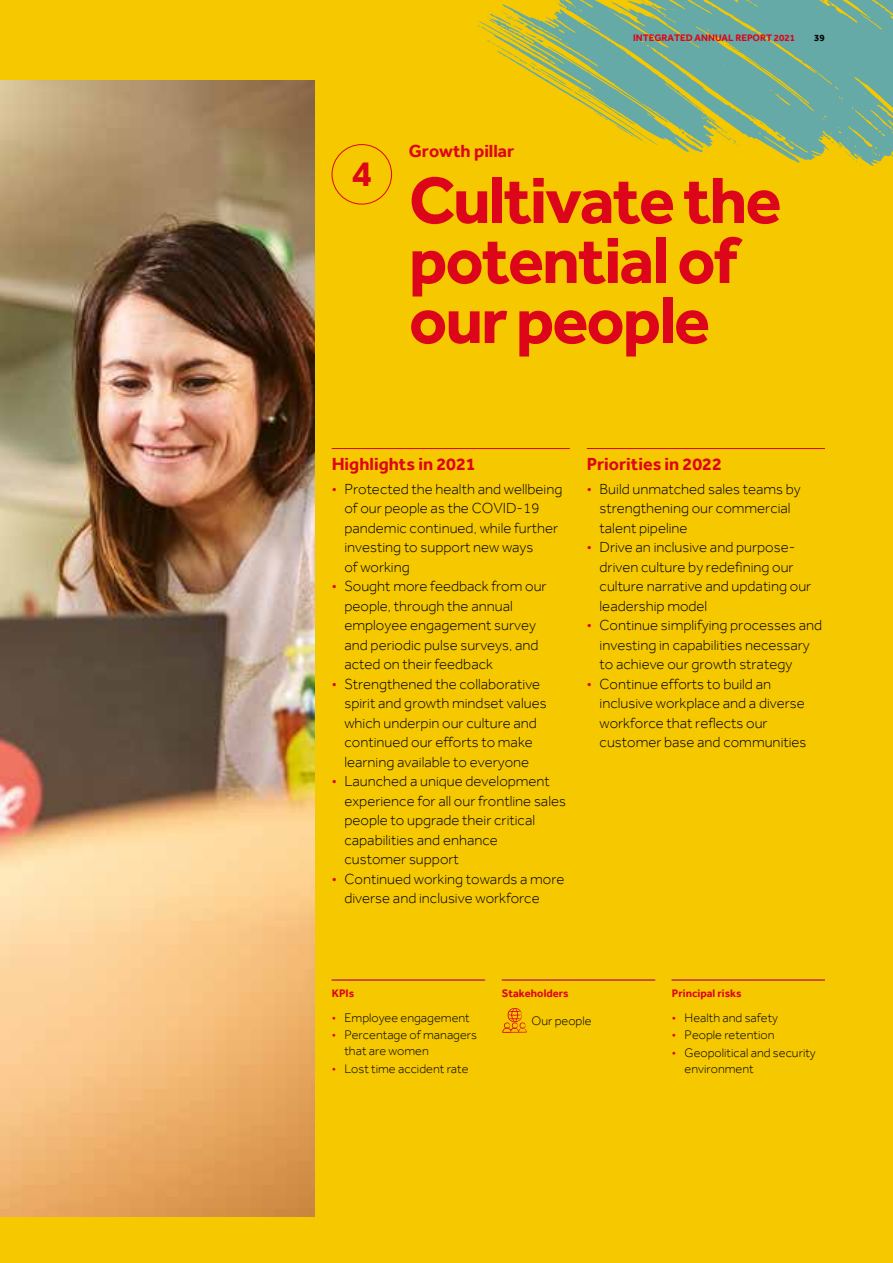
<style>
.page{position:relative;width:893px;height:1263px;background:#f5c800}
.page>*{position:absolute;margin:0;border:0;box-sizing:border-box;transform-origin:0 0}
.t1{font:700 67.5px/60px "Effra";letter-spacing:-.03em;color:#dd0519}
.t2{font:700 37.5px "Effra";color:#dd0519}
.t3{font:700 18px "Effra";color:#dd0519}
.t4{font:300 15px/19.5px "Effra";color:#000}
.t5{font:300 12.75px/15.8px "Effra";color:#000}
.t6{font:700 11.25px "Effra";color:#dd0519}
.t7{font:700 9.75px "Effra";color:#dd0519}
.t8{font:700 9.75px "Effra";color:#000}
.s1{color:#dd0519}
</style>
<div class="page">
<img style="left:0;top:81px;width:315px;height:1135px">
<svg style="left:477px;top:0;width:416px;height:166px;fill:#65aaa7"></svg>
<div style="left:332px;top:144px;width:60px;height:60px;border:1px solid #dd0519;border-radius:50%"></div>
<hr style="left:332px;top:448px;width:238px;height:1px;background:#dd0519">
<hr style="left:587px;top:448px;width:238px;height:1px;background:#dd0519">
<hr style="left:502px;top:980px;width:154px;height:1px;background:#878786">
<hr style="left:671px;top:980px;width:154px;height:1px;background:#878786">
<hr style="left:332px;top:980px;width:154px;height:1px;background:#878786">
<hr style="left:332px;top:980px;width:153px;height:1px;background:#dd0519">
<hr style="left:502px;top:980px;width:153px;height:1px;background:#dd0519">
<svg style="left:502px;top:1008px;width:25px;height:25px"></svg>
<hr style="left:672px;top:980px;width:153px;height:1px;background:#dd0519">
<p class="t7" style="left:633px;top:31px;width:164px">INTEGRATED ANNUAL REPORT 2021</p>
<p class="t8" style="left:814px;top:31px;width:12px">39</p>
<h2 class="t2" style="left:352px;top:151px;width:22px">4</h2>
<p class="t3" style="left:409px;top:140px;width:107px">Growth pillar</p>
<h1 class="t1" style="left:409px;top:169px;width:374px">Cultivate the potential of our people</h1>
<p class="t3" style="left:332px;top:453px;width:145px">Highlights in 2021</p>
<p class="t4" style="left:344px;top:479px;width:220px;text-indent:-13px"><span class="s1">•</span> Protected the health and wellbeing of our people as the COVID-19 pandemic continued, while further investing to support new ways<br>of working</p>
<p class="t4" style="left:344px;top:576px;width:204px;text-indent:-13px"><span class="s1">•</span> Sought more feedback from our people, through the annual employee engagement survey and periodic pulse surveys, and acted on their feedback</p>
<p class="t4" style="left:344px;top:674px;width:204px;text-indent:-13px"><span class="s1">•</span> Strengthened the collaborative spirit and growth mindset values which underpin our culture and continued our efforts to make learning available to everyone</p>
<p class="t4" style="left:344px;top:771px;width:223px;text-indent:-13px"><span class="s1">•</span> Launched a unique development experience for all our frontline sales people to upgrade their critical capabilities and enhance<br>customer support</p>
<p class="t4" style="left:344px;top:869px;width:222px;text-indent:-13px"><span class="s1">•</span> Continued working towards a more diverse and inclusive workforce</p>
<p class="t3" style="left:587px;top:453px;width:137px">Priorities in 2022</p>
<p class="t4" style="left:600px;top:479px;width:203px;text-indent:-13px"><span class="s1">•</span> Build unmatched sales teams by strengthening our commercial talent pipeline</p>
<p class="t4" style="left:600px;top:537px;width:213px;text-indent:-13px"><span class="s1">•</span> Drive an inclusive and purpose&shy;driven culture by redefining our culture narrative and updating our leadership model</p>
<p class="t4" style="left:600px;top:615px;width:224px;text-indent:-13px"><span class="s1">•</span> Continue simplifying processes and investing in capabilities necessary to achieve our growth strategy</p>
<p class="t4" style="left:600px;top:674px;width:208px;text-indent:-13px"><span class="s1">•</span> Continue efforts to build an inclusive workplace and a diverse workforce that reflects our customer base and communities</p>
<p class="t6" style="left:332px;top:987px;width:24px">KPIs</p>
<p class="t5" style="left:332px;top:1009px;width:140px"><span class="s1">•</span> Employee engagement</p>
<p class="t5" style="left:344px;top:1027px;width:134px;text-indent:-13px"><span class="s1">•</span> Percentage of managers that are women</p>
<p class="t5" style="left:332px;top:1061px;width:138px"><span class="s1">•</span> Lost time accident rate</p>
<p class="t6" style="left:502px;top:987px;width:68px">Stakeholders</p>
<p class="t5" style="left:531px;top:1013px;width:62px">Our people</p>
<p class="t6" style="left:672px;top:987px;width:71px">Principal risks</p>
<p class="t5" style="left:672px;top:1009px;width:108px"><span class="s1">•</span> Health and safety</p>
<p class="t5" style="left:672px;top:1027px;width:104px"><span class="s1">•</span> People retention</p>
<p class="t5" style="left:685px;top:1045px;width:133px;text-indent:-13px"><span class="s1">•</span> Geopolitical and security environment</p>
</div>
